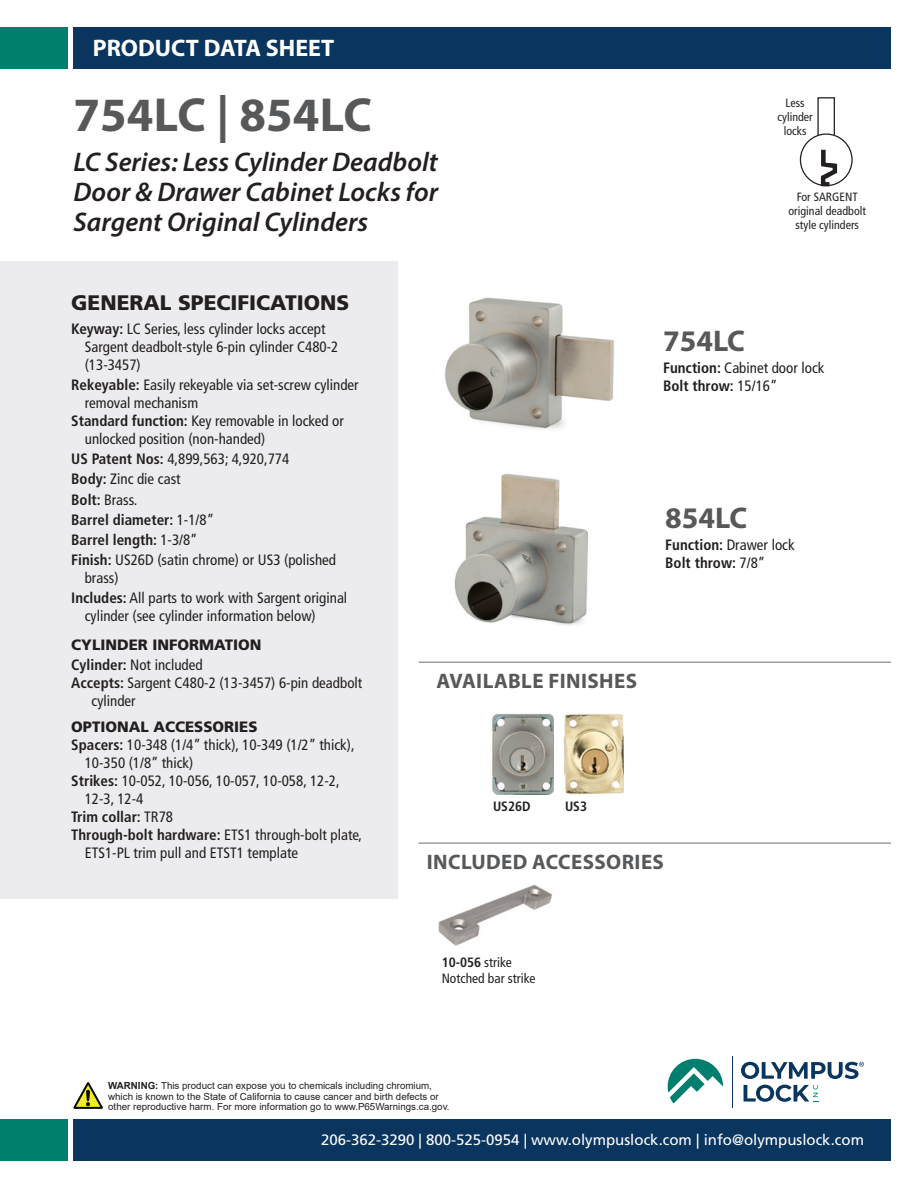
<style>
.page{position:relative;width:918px;height:1188px;background:#fff}
.page>*{position:absolute;margin:0;border:0;box-sizing:border-box;transform-origin:0 0}
.t1{font:700 48px "Myriad Pro";color:#57585a}
.t2{font:700 30px "Myriad Pro";color:#57585a}
.t3{font:italic 600 27px/30px "Myriad Pro";color:#231f20;text-align:justify}
.t4{font:700 24px "Myriad Pro";color:#fff}
.Reg_Bold_9_pt{font:700 21px "Myriad Pro";letter-spacing:.02em;color:#57585a}
.t5{font:900 21px "Frutiger LT Std";color:#231f20}
.t6{font:condensed 15px/18px "Frutiger LT Std";color:#231f20}
.t7{font:700 condensed 15px "Frutiger LT Std";color:#231f20}
.t8{font:15px "Frutiger LT Std";color:#fff}
.Roboto_light_8_5_pt{font:900 15px "Frutiger LT Std";color:#231f20}
.t9{font:700 condensed 13.5px "Frutiger LT Std";color:#231f20}
.t10{font:condensed 13.5px "Frutiger LT Std";color:#231f20}
.t11{font:condensed 12px/14.4px "Frutiger LT Std";color:#231f20;text-align:center}
.t12{font:9.75px/10.5px "Arial";color:#231f20}
.s1{font-weight:700}
.s2{font-weight:400}
</style>
<div class="page">
<div style="left:73px;top:27px;width:818px;height:41px;background:#0a355e"></div>
<div style="left:0;top:27px;width:68px;height:41px;background:#007f6e"></div>
<div style="left:0;top:261px;width:397px;height:638px;background:#ececee"></div>
<div style="left:73px;top:1120px;width:818px;height:41px;background:#0a355e"></div>
<div style="left:0;top:1120px;width:68px;height:41px;background:#007f6e"></div>
<img style="left:444px;top:297px;width:171px;height:132px">
<img style="left:454px;top:473px;width:135px;height:152px">
<div style="left:817px;top:97px;width:18px;height:41px;border:1px solid #231f20"></div>
<div style="left:800px;top:134px;width:52px;height:52px;background:#fff;border-radius:50%"></div>
<div style="left:800px;top:133px;width:53px;height:53px;border:1px solid #231f20;border-radius:50%"></div>
<img style="left:819px;top:149px;width:22px;height:38px">
<img style="left:438px;top:884px;width:114px;height:62px">
<hr style="left:418px;top:842px;width:473px;height:2px;background:#9d9fa2">
<svg style="left:744px;top:1085px;width:74px;height:17px"></svg>
<hr style="left:732px;top:1056px;width:1px;height:52px;background:#0a355e">
<svg style="left:668px;top:1059px;width:55px;height:45px"></svg>
<svg style="left:741px;top:1062px;width:123px;height:17px"></svg>
<img style="left:492px;top:713px;width:62px;height:82px">
<img style="left:563px;top:714px;width:61px;height:81px">
<hr style="left:418px;top:662px;width:473px;height:1px;background:#9d9fa2">
<svg style="left:73px;top:1082px;width:30px;height:27px"></svg>
<p class="t4" style="left:93px;top:33px;width:243px">PRODUCT DATA SHEET</p>
<p class="t1" style="left:73px;top:83px;width:300px">754LC | 854LC</p>
<p class="t3" style="left:73px;top:147px;width:366px">LC Series: Less Cylinder Deadbolt Door &amp; Drawer Cabinet Locks for Sargent Original Cylinders</p>
<p class="t11" style="left:777px;top:95px;width:37px">Less cylinder locks</p>
<p class="t11" style="left:789px;top:189px;width:79px">For SARGENT original deadbolt style cylinders</p>
<p class="t5" style="left:71px;top:289px;width:280px">GENERAL SPECIFICATIONS</p>
<p class="t6" style="left:85px;top:320px;width:255px;text-indent:-14px"><span class="s1">Keyway:</span> LC Series, less cylinder locks accept<br>Sargent deadbolt-style 6-pin cylinder C480-2 (13-3457)</p>
<p class="t6" style="left:85px;top:376px;width:275px;text-indent:-14px"><span class="s1">Rekeyable:</span> Easily rekeyable via set-screw cylinder removal mechanism</p>
<p class="t6" style="left:85px;top:412px;width:261px;text-indent:-14px"><span class="s1">Standard function:</span> Key removable in locked or unlocked position (non-handed)</p>
<p class="t6" style="left:71px;top:450px;width:219px"><span class="s1">US Patent Nos:</span> 4,899,563; 4,920,774</p>
<p class="t6" style="left:71px;top:470px;width:111px"><span class="s1">Body:</span> Zinc die cast</p>
<p class="t6" style="left:71px;top:490px;width:68px"><span class="s1">Bolt:</span> Brass.</p>
<p class="t7" style="left:71px;top:511px;width:144px">Barrel diameter: <span class="s2">1-1/8”</span></p>
<p class="t7" style="left:71px;top:531px;width:128px">Barrel length: <span class="s2">1-3/8”</span></p>
<p class="t6" style="left:85px;top:551px;width:253px;text-indent:-14px"><span class="s1">Finish:</span> US26D (satin chrome) or US3 (polished brass)</p>
<p class="t6" style="left:85px;top:589px;width:264px;text-indent:-14px"><span class="s1">Includes:</span> All parts to work with Sargent original cylinder (see cylinder information below)</p>
<p class="Roboto_light_8_5_pt" style="left:71px;top:636px;width:192px">CYLINDER INFORMATION</p>
<p class="t6" style="left:71px;top:656px;width:133px"><span class="s1">Cylinder:</span> Not included</p>
<p class="t6" style="left:92px;top:674px;width:272px;text-indent:-20px"><span class="s1">Accepts:</span> Sargent C480-2 (13-3457) 6-pin deadbolt cylinder</p>
<p class="Roboto_light_8_5_pt" style="left:71px;top:718px;width:188px">OPTIONAL ACCESSORIES</p>
<p class="t6" style="left:85px;top:736px;width:271px;text-indent:-14px"><span class="s1">Spacers:</span> 10-348 (1/4” thick), 10-349 (1/2” thick),<br>10-350 (1/8” thick)</p>
<p class="t6" style="left:85px;top:772px;width:256px;text-indent:-14px"><span class="s1">Strikes:</span> 10-052, 10-056, 10-057, 10-058, 12-2,<br>12-3, 12-4</p>
<p class="t7" style="left:71px;top:808px;width:103px">Trim collar: <span class="s2">TR78</span></p>
<p class="t6" style="left:85px;top:826px;width:279px;text-indent:-14px"><span class="s1">Through-bolt hardware:</span> ETS1 through-bolt plate,<br>ETS1-PL trim pull and ETST1 template</p>
<p class="t2" style="left:663px;top:321px;width:83px">754LC</p>
<p class="t6" style="left:663px;top:359px;width:163px"><span class="s1">Function:</span> Cabinet door lock</p>
<p class="t7" style="left:663px;top:377px;width:116px">Bolt throw: <span class="s2">15/16”</span></p>
<p class="t2" style="left:665px;top:498px;width:83px">854LC</p>
<p class="t6" style="left:665px;top:536px;width:131px"><span class="s1">Function:</span> Drawer lock</p>
<p class="t7" style="left:665px;top:554px;width:102px">Bolt throw: <span class="s2">7/8”</span></p>
<p class="Reg_Bold_9_pt" style="left:437px;top:667px;width:202px">AVAILABLE FINISHES</p>
<p class="t9" style="left:493px;top:799px;width:39px">US26D</p>
<p class="t9" style="left:565px;top:799px;width:24px">US3</p>
<p class="Reg_Bold_9_pt" style="left:427px;top:848px;width:239px">INCLUDED ACCESSORIES</p>
<p class="t9" style="left:442px;top:955px;width:72px">10-056 <span class="s2">strike</span></p>
<p class="t10" style="left:442px;top:971px;width:95px">Notched bar strike</p>
<p class="t12" style="left:108px;top:1081px;width:343px"><span class="s1">WARNING:</span> This product can expose you to chemicals including chromium, which is known to the State of California to cause cancer and birth defects or other reproductive harm. For more information go to www.P65Warnings.ca.gov.</p>
<p class="t8" style="left:321px;top:1131px;width:544px">206-362-3290 | 800-525-0954 | www.olympuslock.com | info@olympuslock.com</p>
</div>
